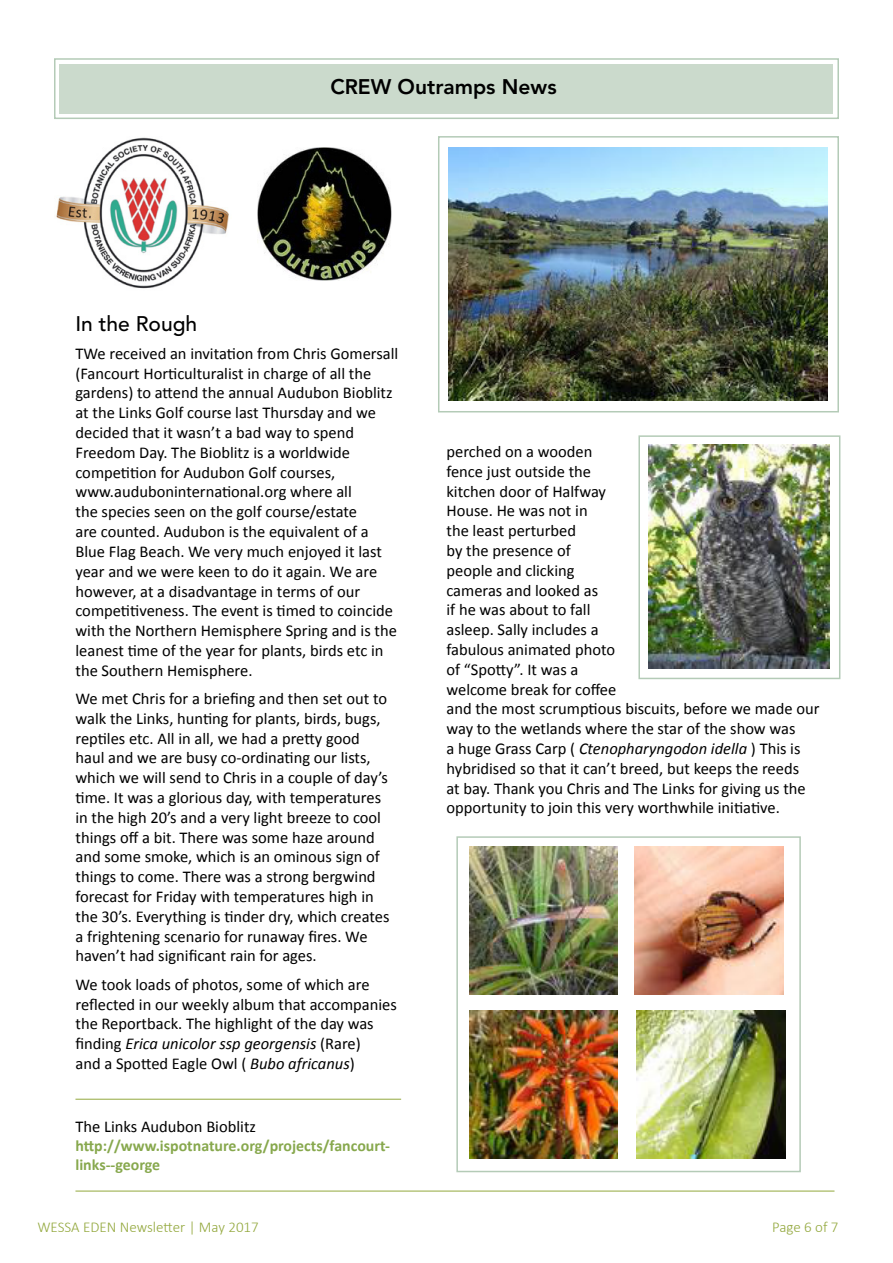
<style>
.page{position:relative;width:893px;height:1263px;background:#fff}
.page>*{position:absolute;margin:0;border:0;box-sizing:border-box;transform-origin:0 0}
.t1{font:800 21px "Avenir LT Std";color:#000}
.t2{font:500 21px "Avenir LT Std";color:#000}
.t3{font:16.5px/19.8px "Calibri";color:#000}
.t4{font:700 15.9px/19px "Calibri";color:#87a84d}
.t5{font:300 15px "Calibri";color:#93a83d}
.s1{font-style:italic}
</style>
<div class="page">
<div style="left:60px;top:65px;width:773px;height:49px;background:#cbdacc"></div>
<div style="left:54px;top:58px;width:785px;height:61px;border:2px solid #b4cbb7"></div>
<div style="left:438px;top:136px;width:401px;height:276px;border:2px solid #b4cbb7"></div>
<div style="left:638px;top:435px;width:202px;height:244px;border:2px solid #b4cbb7"></div>
<div style="left:456px;top:836px;width:345px;height:336px;border:2px solid #b4cbb7"></div>
<img style="left:56px;top:137px;width:173px;height:152px">
<img style="left:257px;top:148px;width:134px;height:133px">
<img style="left:448px;top:148px;width:380px;height:252px">
<img style="left:648px;top:445px;width:182px;height:223px">
<img style="left:469px;top:846px;width:149px;height:149px">
<img style="left:635px;top:846px;width:148px;height:149px">
<img style="left:469px;top:1010px;width:149px;height:148px">
<img style="left:637px;top:1010px;width:148px;height:148px">
<hr style="left:75px;top:1191px;width:759px;height:1px;background:#93a83d">
<hr style="left:75px;top:1099px;width:326px;height:1px;background:#93a83d">
<p class="t1" style="left:330px;top:75px;width:228px">CREW Outramps News</p>
<p class="t2" style="left:75px;top:311px;width:123px">In the Rough</p>
<p class="t3" style="left:75px;top:343px;width:324px">TWe received an invitation from Chris Gomersall (Fancourt Horticulturalist in charge of all the gardens) to attend the annual Audubon Bioblitz at the Links Golf course last Thursday and we decided that it wasn’t a bad way to spend Freedom Day. The Bioblitz is a worldwide competition for Audubon Golf courses, www.auduboninternational.org where all<br>the species seen on the golf course/estate<br>are counted. Audubon is the equivalent of a Blue Flag Beach. We very much enjoyed it last year and we were keen to do it again. We are however, at a disadvantage in terms of our competitiveness. The event is timed to coincide with the Northern Hemisphere Spring and is the leanest time of the year for plants, birds etc in the Southern Hemisphere.</p>
<p class="t3" style="left:75px;top:688px;width:315px">We met Chris for a briefing and then set out to walk the Links, hunting for plants, birds, bugs, reptiles etc. All in all, we had a pretty good haul and we are busy co-ordinating our lists, which we will send to Chris in a couple of day’s time. It was a glorious day, with temperatures in the high 20’s and a very light breeze to cool things off a bit. There was some haze around and some smoke, which is an ominous sign of things to come. There was a strong bergwind forecast for Friday with temperatures high in the 30’s. Everything is tinder dry, which creates a frightening scenario for runaway fires. We haven’t had significant rain for ages.</p>
<p class="t3" style="left:75px;top:974px;width:323px">We took loads of photos, some of which are reflected in our weekly album that accompanies the Reportback. The highlight of the day was finding <span class="s1">Erica unicolor ssp georgensis</span> (Rare)<br>and a Spotted Eagle Owl ( <span class="s1">Bubo africanus</span>)</p>
<p class="t3" style="left:75px;top:1116px;width:182px">The Links Audubon Bioblitz</p>
<p class="t4" style="left:75px;top:1136px;width:316px">http://www.ispotnature.org/projects/fancourt&shy;links--george</p>
<p class="t3" style="left:446px;top:441px;width:171px">perched on a wooden fence just outside the kitchen door of Halfway<br>House. He was not in<br>the least perturbed<br>by the presence of people and clicking cameras and looked as<br>if he was about to fall asleep. Sally includes a fabulous animated photo of “Spotty”. It was a welcome break for coffee</p>
<p class="t3" style="left:446px;top:699px;width:375px">and the most scrumptious biscuits, before we made our way to the wetlands where the star of the show was<br>a huge Grass Carp ( <span class="s1">Ctenopharyngodon idella</span> ) This is hybridised so that it can’t breed, but keeps the reeds<br>at bay. Thank you Chris and The Links for giving us the opportunity to join this very worthwhile initiative.</p>
<p class="t5" style="left:37px;top:1217px;width:223px">WESSA EDEN Newsletter | May 2017</p>
<p class="t5" style="left:772px;top:1217px;width:68px">Page 6 of 7</p>
</div>
